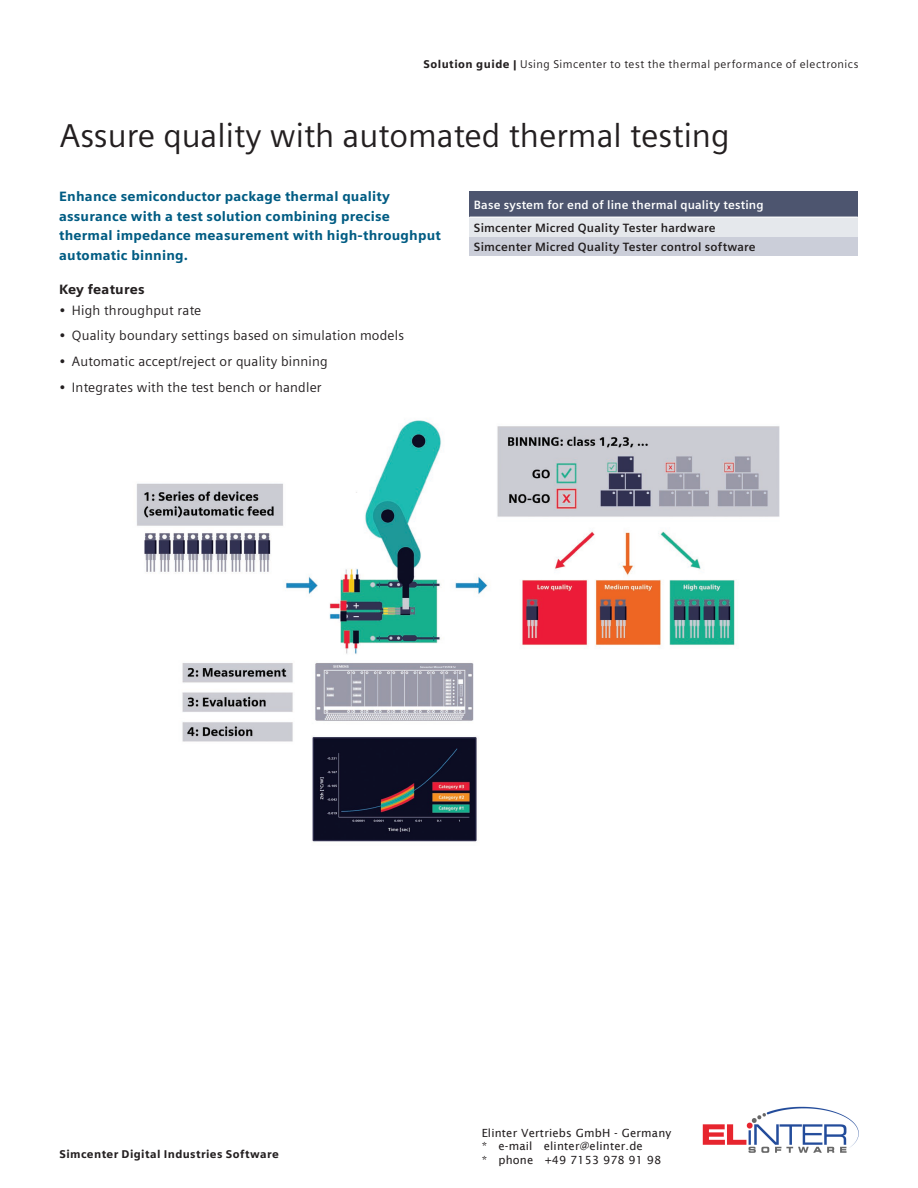
<style>
.page{position:relative;width:918px;height:1188px;background:#fff}
.page>*{position:absolute;margin:0;border:0;box-sizing:border-box;transform-origin:0 0}
.Headline_22pt_120___Color_Black{font:33px "Siemens Sans";color:#231f20}
.INTRO_9pt_DARK_BLUE{font:900 13.5px/19.5px "Siemens Sans";letter-spacing:.015em;color:#015c83}
.t1{font:13.5px "Siemens Sans";letter-spacing:.015em;color:#231f20}
.Subhead_9pt_5mm{font:900 13.5px "Siemens Sans";letter-spacing:.015em;color:#231f20}
.Chart_Text_8pt{font:700 12px "Siemens Sans";letter-spacing:.015em;color:#231f20}
.Chart_Text_8pt-2{font:700 12px "Siemens Sans";letter-spacing:.015em;color:#fff}
.t2{font:11.25px/13.5px "Lucida Sans";letter-spacing:.015em;color:#221e1f}
.t3{font:11.25px "Siemens Sans";letter-spacing:.045em;color:#231f20}
.t4{font:900 11.25px "Siemens Sans";letter-spacing:.035em;color:#231f20}
.s1{font-weight:900}
</style>
<div class="page">
<img style="left:137px;top:420px;width:643px;height:422px">
<div style="left:470px;top:191px;width:388px;height:26px;background:#4d556f"></div>
<div style="left:470px;top:217px;width:388px;height:20px;background:#e5e8ec"></div>
<div style="left:470px;top:237px;width:388px;height:19px;background:#cbced9"></div>
<hr style="left:470px;top:217px;width:388px;height:1px;background:#fff">
<img style="left:702px;top:1106px;width:157px;height:47px">
<p class="t3" style="left:423px;top:55px;width:437px"><span class="s1">Solution guide |</span> Using Simcenter to test the thermal performance of electronics</p>
<p class="Headline_22pt_120___Color_Black" style="left:60px;top:111px;width:671px">Assure quality with automated thermal testing</p>
<p class="INTRO_9pt_DARK_BLUE" style="left:59px;top:186px;width:383px">Enhance semiconductor package thermal quality assurance with a test solution combining precise thermal impedance measurement with high-throughput automatic binning.</p>
<p class="Subhead_9pt_5mm" style="left:59px;top:278px;width:87px">Key features</p>
<p class="t1" style="left:59px;top:300px;width:144px">• High throughput rate</p>
<p class="t1" style="left:59px;top:326px;width:347px">• Quality boundary settings based on simulation models</p>
<p class="t1" style="left:59px;top:351px;width:270px">• Automatic accept/reject or quality binning</p>
<p class="t1" style="left:59px;top:377px;width:264px">• Integrates with the test bench or handler</p>
<p class="Chart_Text_8pt-2" style="left:474px;top:195px;width:291px">Base system for end of line thermal quality testing</p>
<p class="Chart_Text_8pt" style="left:474px;top:218px;width:243px">Simcenter Micred Quality Tester hardware</p>
<p class="Chart_Text_8pt" style="left:474px;top:237px;width:283px">Simcenter Micred Quality Tester control software</p>
<p class="t4" style="left:60px;top:1145px;width:221px">Simcenter Digital Industries Software</p>
<p class="t2" style="left:482px;top:1126px;width:191px">Elinter Vertriebs GmbH - Germany * e-mail elinter@elinter.de<br>* phone +49 7153 978 91 98</p>
</div>
